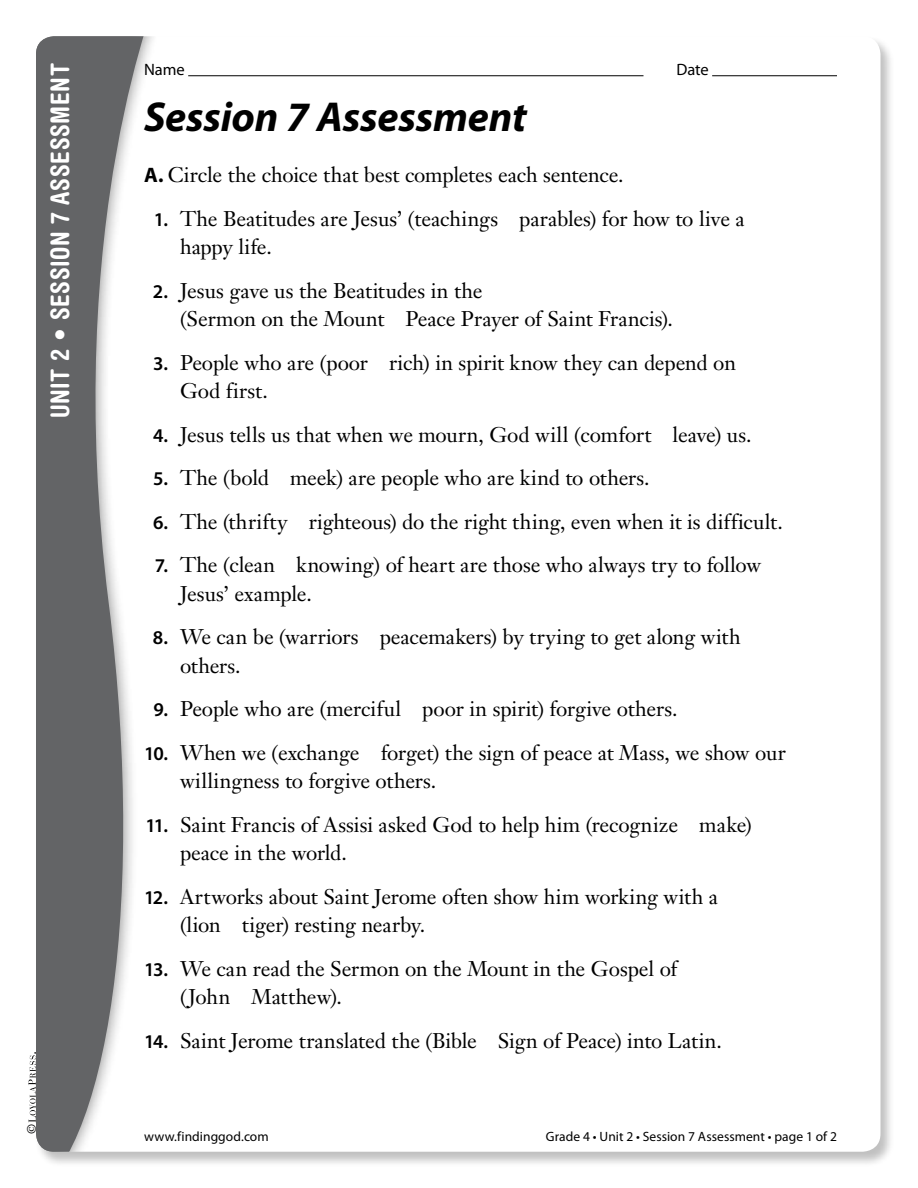
<style>
.page{position:relative;width:918px;height:1188px;background:#fff}
.page>*{position:absolute;margin:0;border:0;box-sizing:border-box;transform-origin:0 0}
.t1{font:italic 700 42px "Myriad Pro";color:#000}
.t2{font:700 condensed 25.5px "Helvetica Rounded LT Std";letter-spacing:.025em;color:#fff}
.t3{font:21px/28.5px "Janson Text LT Std";letter-spacing:-.005em;color:#000}
.t4{font:16.5px "Myriad Pro";letter-spacing:-.005em;color:#000}
.t5{font:13.5px "Myriad Pro";letter-spacing:.005em;color:#000}
.t6{font:12px "Janson Text LT Std";color:#000}
.s1{font-family:"Myriad Pro";font-weight:700}
.s2{font-family:"Myriad Pro";font-weight:600;font-size:19.5px}
</style>
<div class="page">
<div style="left:34px;top:36px;width:861px;height:1131px;background:#000;opacity:.25"></div>
<div style="left:36px;top:36px;width:844px;height:1116px;background:#fff;border-radius:18px"></div>
<svg style="left:36px;top:36px;width:124px;height:1116px;fill:#636466"></svg>
<svg style="left:28px;top:1052px;width:8px;height:70px"></svg>
<hr style="left:188px;top:75px;width:456px;height:1px;background:#000">
<hr style="left:712px;top:75px;width:125px;height:1px;background:#000">
<p class="t2" style="left:44px;top:418px;width:357px;rotate:-90deg">Unit 2 • Sess ion 7 Ass ess ment</p>
<p class="t6" style="left:24px;top:1134px;width:12px;rotate:-90deg">©</p>
<p class="t4" style="left:144px;top:60px;width:42px">Name</p>
<p class="t4" style="left:677px;top:60px;width:34px">Date</p>
<h1 class="t1" style="left:144px;top:89px;width:384px">Session 7 Assessment</h1>
<p class="t3" style="left:144px;top:161px;width:481px"><span class="s1">A.</span> Circle the choice that best completes each sentence.</p>
<p class="t3" style="left:180px;top:204px;width:566px;text-indent:-26px"><span class="s2">1.</span> The Beatitudes are Jesus’ (teachings parables) for how to live a happy life.</p>
<p class="t3" style="left:180px;top:276px;width:494px;text-indent:-27px"><span class="s2">2.</span> Jesus gave us the Beatitudes in the<br>(Sermon on the Mount Peace Prayer of Saint Francis).</p>
<p class="t3" style="left:180px;top:348px;width:558px;text-indent:-27px"><span class="s2">3.</span> People who are (poor rich) in spirit know they can depend on<br>God first.</p>
<p class="t3" style="left:153px;top:420px;width:600px"><span class="s2">4.</span> Jesus tells us that when we mourn, God will (comfort leave) us.</p>
<p class="t3" style="left:153px;top:464px;width:498px"><span class="s2">5.</span> The (bold meek) are people who are kind to others.</p>
<p class="t3" style="left:153px;top:507px;width:631px"><span class="s2">6.</span> The (thrifty righteous) do the right thing, even when it is difficult.</p>
<p class="t3" style="left:180px;top:551px;width:583px;text-indent:-25px"><span class="s2">7.</span> The (clean knowing) of heart are those who always try to follow<br>Jesus’ example.</p>
<p class="t3" style="left:180px;top:623px;width:562px;text-indent:-27px"><span class="s2">8.</span> We can be (warriors peacemakers) by trying to get along with others.</p>
<p class="t3" style="left:154px;top:695px;width:525px"><span class="s2">9.</span> People who are (merciful poor in spirit) forgive others.</p>
<p class="t3" style="left:180px;top:738px;width:608px;text-indent:-36px"><span class="s2">10.</span> When we (exchange forget) the sign of peace at Mass, we show our willingness to forgive others.</p>
<p class="t3" style="left:180px;top:810px;width:573px;text-indent:-34px"><span class="s2">11.</span> Saint Francis of Assisi asked God to help him (recognize make) peace in the world.</p>
<p class="t3" style="left:180px;top:882px;width:540px;text-indent:-36px"><span class="s2">12.</span> Artworks about Saint Jerome often show him working with a (lion tiger) resting nearby.</p>
<p class="t3" style="left:180px;top:954px;width:499px;text-indent:-36px"><span class="s2">13.</span> We can read the Sermon on the Mount in the Gospel of (John Matthew).</p>
<p class="t3" style="left:144px;top:1026px;width:579px"><span class="s2">14.</span> Saint Jerome translated the (Bible Sign of Peace) into Latin.</p>
<p class="t5" style="left:144px;top:1128px;width:126px">www.findinggod.com</p>
<p class="t5" style="left:546px;top:1128px;width:293px">Grade 4 • Unit 2 • Session 7 Assessment • page 1 of 2</p>
</div>
